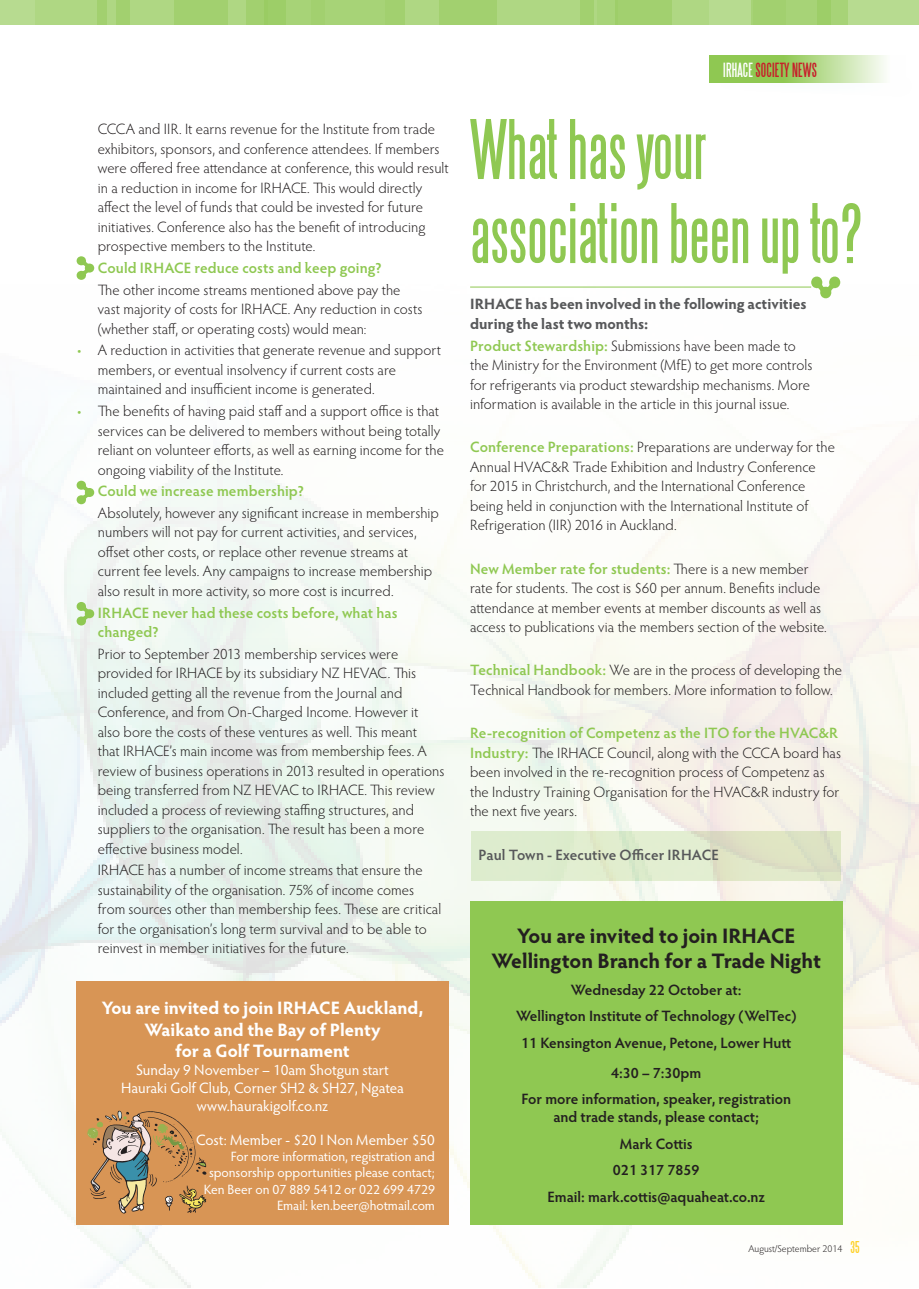
<style>
.page{position:relative;width:919px;height:1289px;background:#fff}
.page>*{position:absolute;margin:0;border:0;box-sizing:border-box;transform-origin:0 0}
.t1{font:75px/84px "Steelfish";color:#8fc852}
.t2{font:700 21px/25.2px "Hypatia Sans Pro";color:#231f20;text-align:center}
.t3{font:700 18px/21.6px "Hypatia Sans Pro";letter-spacing:-.005em;color:#fff;text-align:center}
.t4{font:18px "Steelfish";letter-spacing:.01em;color:#c6202a}
.t5{font:300 15px/19.5px "Hypatia Sans Pro";letter-spacing:.005em;color:#231f20}
.t6{font:600 15px/26.5px "Hypatia Sans Pro";letter-spacing:-.005em;color:#231f20;text-align:center}
.t7{font:15px/18px "Hypatia Sans Pro";letter-spacing:-.005em;color:#fff;text-align:center}
.t8{font:600 15px/19.5px "Hypatia Sans Pro";letter-spacing:.005em;color:#8fc852}
.t9{font:700 15px/19.5px "Hypatia Sans Pro";color:#57585a}
.t10{font:600 15px "Hypatia Sans Pro";letter-spacing:.01em;color:#57585a}
.t11{font:13.5px/16.2px "Hypatia Sans Pro";color:#fff;text-align:right}
.t12{font:300 9.9px "Hypatia Sans Pro";color:#231f20}
.s1{font-weight:400;color:#8fc852}
.s2{color:#fff}
.s3{font-weight:600;color:#8fc852}
.s4{font-family:"Steelfish";font-weight:400;font-size:15px;color:#ffd124}
</style>
<div class="page">
<div style="left:0;top:0;width:13px;height:25px;background:#b7db90"></div>
<svg style="left:709px;top:55px;width:176px;height:28px;background:#add680"></svg>
<div style="left:13px;top:0;width:93px;height:25px;background:#b7db90"></div>
<svg style="left:268px;top:0;width:117px;height:25px;background:#a5d274"></svg>
<div style="left:614px;top:0;width:233px;height:25px;background:#b7db90"></div>
<svg style="left:751px;top:0;width:167px;height:25px;background:#aed682"></svg>
<div style="left:752px;top:0;width:33px;height:25px;background:#a2d06f"></div>
<svg style="left:618px;top:0;width:90px;height:25px;fill:#a2d06f"></svg>
<div style="left:385px;top:0;width:233px;height:25px;background:linear-gradient(to right,#a7d377,#abd57d)"></div>
<svg style="left:35px;top:0;width:233px;height:25px;fill:#afd783"></svg>
<div style="left:311px;top:0;width:13px;height:25px;background:#a2d06f"></div>
<img style="left:0;top:281px;width:918px;height:1006px">
<hr style="left:470px;top:287px;width:341px;height:1px;background:#8fc852">
<svg style="left:811px;top:276px;width:29px;height:23px"></svg>
<svg style="left:76px;top:256px;width:19px;height:24px"></svg>
<svg style="left:76px;top:602px;width:19px;height:23px"></svg>
<svg style="left:76px;top:480px;width:19px;height:24px"></svg>
<div style="left:77px;top:981px;width:372px;height:244px;background:#d89555"></div>
<div style="left:470px;top:901px;width:372px;height:324px;background:#8fc852"></div>
<svg style="left:87px;top:1110px;width:119px;height:103px"></svg>
<p class="t5" style="left:98px;top:119px;width:352px">CCCA and IIR. It earns revenue for the Institute from trade exhibitors, sponsors, and conference attendees. If members were offered free attendance at conference, this would result in a reduction in income for IRHACE. This would directly affect the level of funds that could be invested for future initiatives. Conference also has the benefit of introducing prospective members to the Institute.</p>
<p class="t8" style="left:98px;top:257px;width:285px">Could IRHACE reduce costs and keep going?</p>
<p class="t5" style="left:98px;top:279px;width:326px">The other income streams mentioned above pay the vast majority of costs for IRHACE. Any reduction in costs (whether staff, or operating costs) would mean:</p>
<p class="t5" style="left:98px;top:340px;width:344px;text-indent:-21px"><span class="s1">•</span> A reduction in activities that generate revenue and support members, or eventual insolvency if current costs are maintained and insufficient income is generated.</p>
<p class="t5" style="left:98px;top:401px;width:348px;text-indent:-21px"><span class="s1">•</span> The benefits of having paid staff and a support office is that services can be delivered to members without being totally reliant on volunteer efforts, as well as earning income for the ongoing viability of the Institute.</p>
<p class="t8" style="left:98px;top:480px;width:208px">Could we increase membership?</p>
<p class="t5" style="left:98px;top:502px;width:342px">Absolutely, however any significant increase in membership numbers will not pay for current activities, and services, offset other costs, or replace other revenue streams at current fee levels. Any campaigns to increase membership also result in more activity, so more cost is incurred.</p>
<p class="t8" style="left:98px;top:602px;width:301px">IRHACE never had these costs before, what has changed?</p>
<p class="t5" style="left:98px;top:643px;width:348px">Prior to September 2013 membership services were provided for IRHACE by its subsidiary NZ HEVAC. This included getting all the revenue from the Journal and Conference, and from On-Charged Income. However it also bore the costs of these ventures as well. This meant<br>that IRHACE’s main income was from membership fees. A review of business operations in 2013 resulted in operations being transferred from NZ HEVAC to IRHACE. This review included a process of reviewing staffing structures, and suppliers to the organisation. The result has been a more effective business model.</p>
<p class="t5" style="left:98px;top:860px;width:345px">IRHACE has a number of income streams that ensure the sustainability of the organisation. 75% of income comes from sources other than membership fees. These are critical for the organisation’s long term survival and to be able to reinvest in member initiatives for the future.</p>
<p class="t3" style="left:102px;top:996px;width:323px">You are invited to join IRHACE Auckland,<br>Waikato and the Bay of Plenty<br>for a Golf Tournament</p>
<p class="t7" style="left:121px;top:1060px;width:284px">Sunday 9 November – 10am Shotgun start<br>Hauraki Golf Club, Corner SH2 &amp; SH27, Ngatea www.haurakigolf.co.nz</p>
<p class="t7" style="left:196px;top:1130px;width:240px">Cost: Member - $20 I Non Member $50</p>
<p class="t11" style="left:204px;top:1148px;width:233px">For more information, registration and sponsorship opportunities please contact; Ken Beer on 07 889 5412 or 022 699 4729<br>Email: ken.beer@hotmail.com</p>
<p class="t4" style="left:723px;top:60px;width:95px"><span class="s2">IRHACE</span> SOCIETY NEWS</p>
<h1 class="t1" style="left:470px;top:108px;width:394px">What has your association been up to?</h1>
<p class="t9" style="left:470px;top:294px;width:338px">IRHACE has been involved in the following activities during the last two months:</p>
<p class="t5" style="left:470px;top:335px;width:344px"><span class="s3">Product Stewardship:</span> Submissions have been made to the Ministry for the Environment (MfE) to get more controls for refrigerants via product stewardship mechanisms. More information is available in the article in this journal issue.</p>
<p class="t5" style="left:470px;top:437px;width:366px"><span class="s3">Conference Preparations:</span> Preparations are underway for the Annual HVAC&amp;R Trade Exhibition and Industry Conference for 2015 in Christchurch, and the International Conference being held in conjunction with the International Institute of Refrigeration (IIR) 2016 in Auckland.</p>
<p class="t5" style="left:470px;top:558px;width:358px"><span class="s3">New Member rate for students:</span> There is a new member rate for students. The cost is $60 per annum. Benefits include attendance at member events at member discounts as well as access to publications via the members section of the website.</p>
<p class="t5" style="left:470px;top:660px;width:373px"><span class="s3">Technical Handbook:</span> We are in the process of developing the<br>Technical Handbook for members. More information to follow.</p>
<p class="t5" style="left:470px;top:723px;width:372px"><span class="s3">Re-recognition of Competenz as the ITO for the HVAC&amp;R Industry:</span> The IRHACE Council, along with the CCCA board has been involved in the re-recognition process of Competenz as the Industry Training Organisation for the HVAC&amp;R industry for the next five years.</p>
<p class="t10" style="left:478px;top:844px;width:242px">Paul Town - Executive Officer IRHACE</p>
<h2 class="t2" style="left:491px;top:921px;width:331px">You are invited to join IRHACE<br>Wellington Branch for a Trade Night</h2>
<p class="t6" style="left:516px;top:975px;width:282px">Wednesday 22 October at:<br>Wellington Institute of Technology (WelTec)<br>11 Kensington Avenue, Petone, Lower Hutt</p>
<p class="t6" style="left:521px;top:1058px;width:271px">4:30 – 7:30pm<br>For more information, speaker, registration</p>
<p class="t6" style="left:547px;top:1103px;width:219px">and trade stands, please contact;<br>Mark Cottis<br>021 317 7859<br>Email: mark.cottis@aquaheat.co.nz</p>
<p class="t12" style="left:748px;top:1241px;width:113px">August/September 2014 <span class="s4">35</span></p>
</div>
